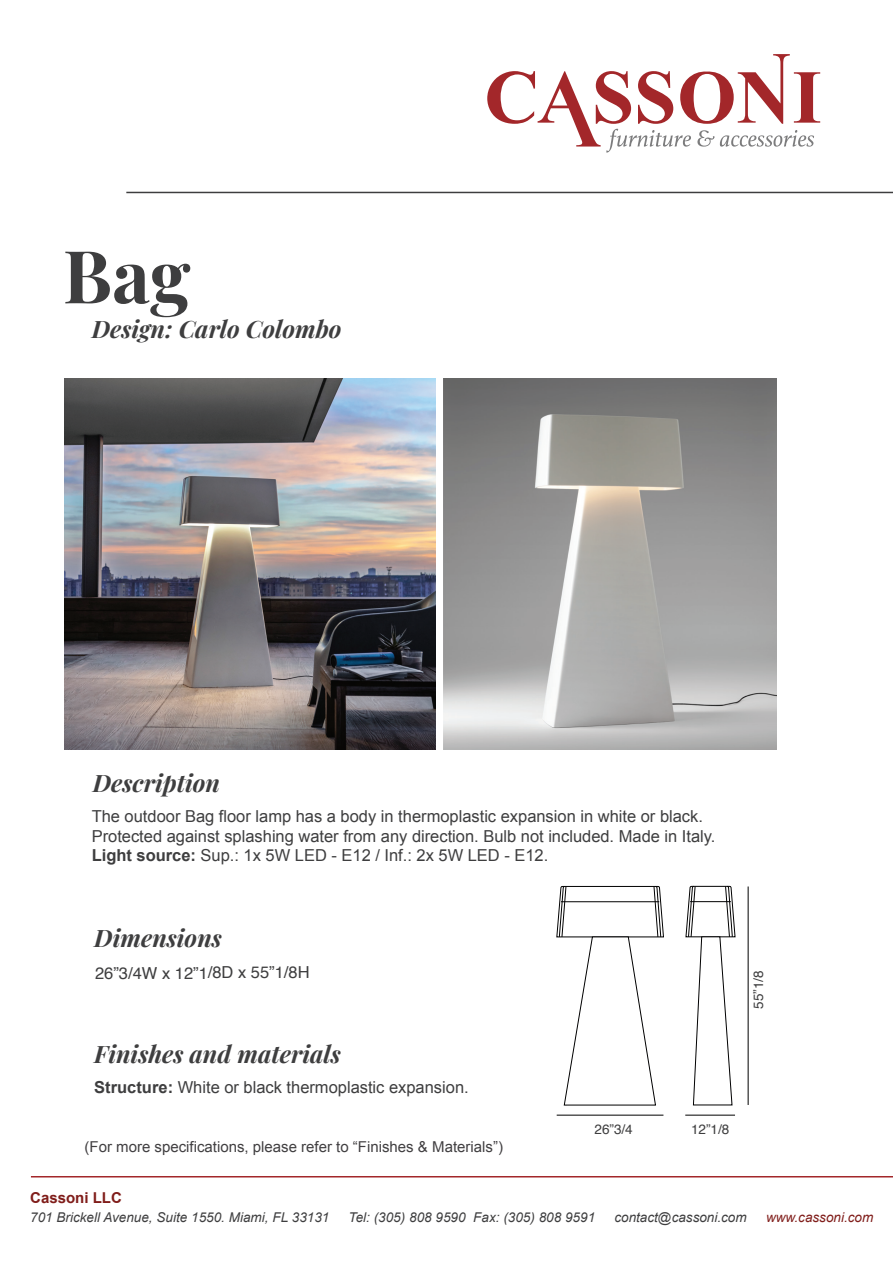
<style>
.page{position:relative;width:893px;height:1263px;background:#fff}
.page>*{position:absolute;margin:0;border:0;box-sizing:border-box;transform-origin:0 0}
.t1{font:700 73.2px "Playfair Display";color:#3e3e3f}
.t2{font:italic 700 24px "Playfair Display";color:#3e3e3f}
.t3{font:16.5px/19.8px "Arial";color:#3e3e3f}
.t4{font:16.5px "Helvetica";letter-spacing:-.005em;color:#3e3e3f}
.t5{font:15px "Arial";color:#413f41}
.t6{font:700 15px "Arial";color:#801d1a}
.t7{font:italic 13.5px "Arial";color:#3e3e3f}
.t8{font:13.5px "Helvetica";color:#3e3e3f}
.t9{font:italic 13.5px "Arial";color:#801d1a}
.s1{font-weight:700}
</style>
<div class="page">
<hr style="left:31px;top:1176px;width:862px;height:1px;background:#a3272a">
<hr style="left:126px;top:192px;width:767px;height:1px;background:#3e3e3f">
<svg style="left:487px;top:54px;width:333px;height:99px"></svg>
<hr style="left:557px;top:1115px;width:106px;height:1px;background:#000001">
<svg style="left:556px;top:885px;width:108px;height:220px"></svg>
<hr style="left:561px;top:901px;width:98px;height:1px;background:#000001">
<svg style="left:686px;top:885px;width:49px;height:220px"></svg>
<hr style="left:690px;top:901px;width:41px;height:1px;background:#000001">
<hr style="left:685px;top:1115px;width:50px;height:1px;background:#000001">
<hr style="left:748px;top:886px;width:1px;height:219px;background:#000001">
<img style="left:443px;top:378px;width:333px;height:372px">
<img style="left:64px;top:378px;width:372px;height:372px">
<h1 class="t1" style="left:63px;top:218px;width:129px">Bag</h1>
<h2 class="t2" style="left:92px;top:310px;width:251px">Design: Carlo Colombo</h2>
<h2 class="t2" style="left:93px;top:764px;width:129px">Description</h2>
<p class="t3" style="left:92px;top:806px;width:625px">The outdoor Bag floor lamp has a body in thermoplastic expansion in white or black.<br>Protected against splashing water from any direction. Bulb not included. Made in Italy.<br><span class="s1">Light source:</span> Sup.: 1x 5W LED - E12 / Inf.: 2x 5W LED - E12.</p>
<h2 class="t2" style="left:94px;top:918px;width:129px">Dimensions</h2>
<p class="t4" style="left:95px;top:960px;width:216px">26”3/4W x 12”1/8D x 55”1/8H</p>
<h2 class="t2" style="left:94px;top:1035px;width:248px">Finishes and materials</h2>
<p class="t3" style="left:94px;top:1077px;width:376px"><span class="s1">Structure:</span> White or black thermoplastic expansion.</p>
<p class="t5" style="left:85px;top:1137px;width:420px">(For more specifications, please refer to “Finishes &amp; Materials”)</p>
<p class="t8" style="left:594px;top:1118px;width:40px">26”3/4</p>
<p class="t8" style="left:748px;top:1009px;width:40px;rotate:-90deg">55”1/8</p>
<p class="t8" style="left:691px;top:1118px;width:40px">12”1/8</p>
<p class="t6" style="left:30px;top:1187px;width:93px">Cassoni LLC</p>
<p class="t7" style="left:30px;top:1209px;width:301px">701 Brickell Avenue, Suite 1550. Miami, FL 33131</p>
<p class="t7" style="left:349px;top:1209px;width:248px">Tel: (305) 808 9590 Fax: (305) 808 9591</p>
<p class="t7" style="left:614px;top:1209px;width:134px">contact@cassoni.com</p>
<p class="t9" style="left:766px;top:1209px;width:109px">www.cassoni.com</p>
</div>
